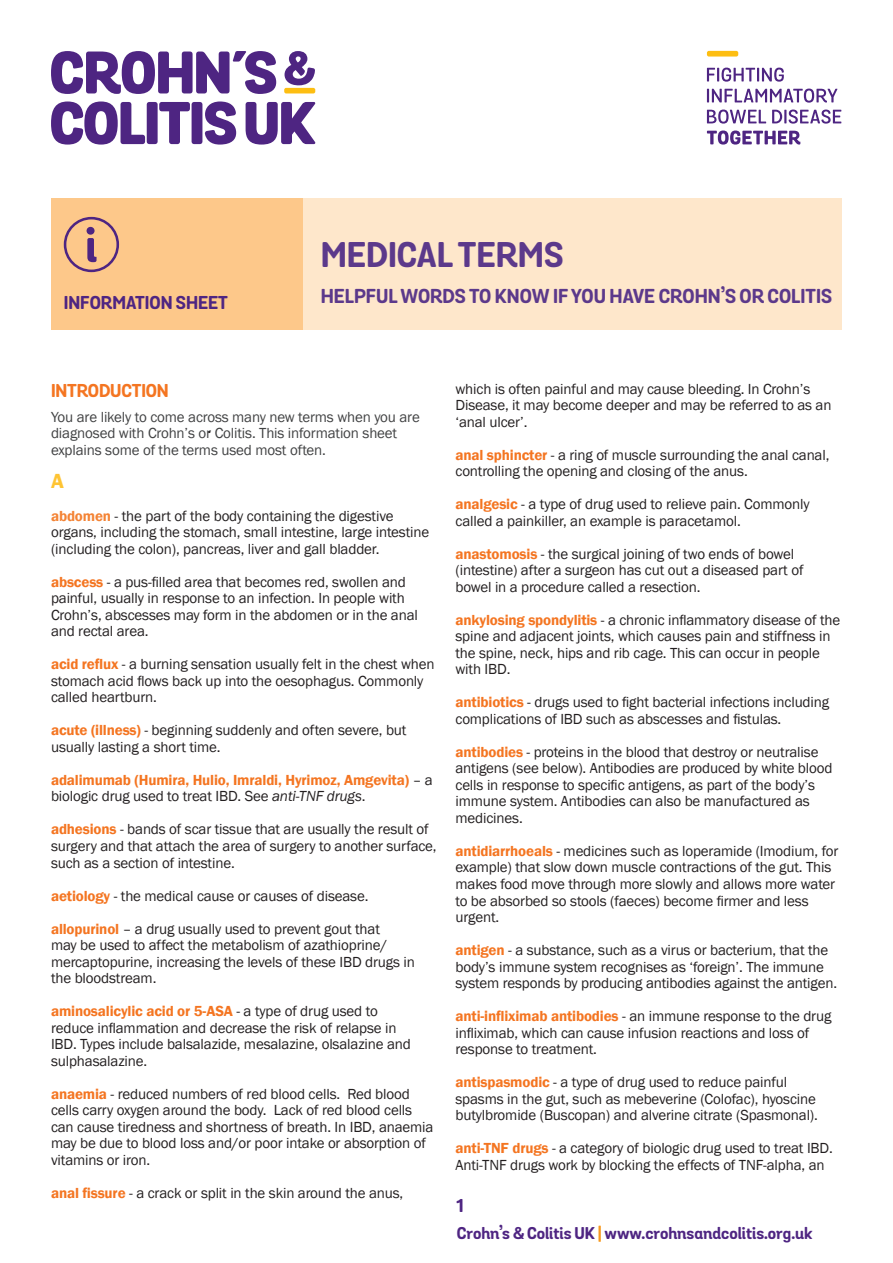
<style>
.page{position:relative;width:893px;height:1263px;background:#fff}
.page>*{position:absolute;margin:0;border:0;box-sizing:border-box;transform-origin:0 0}
.t1{font:700 34.5px "Grota Sans Alt Rounded";color:#5c398b}
.t2{font:600 21px "Franklin Gothic";color:#fec434}
.t3{font:700 19.5px "Grota Sans Alt Rounded";color:#5c398b}
.t4{font:700 18px "Grota Sans Alt Rounded";color:#4e2582}
.t5{font:700 18px "Grota Sans Alt Rounded";letter-spacing:-.01em;color:#f47521}
.t6{font:700 16.5px "Grota Sans Alt Rounded";color:#4e2582}
.t7{font:500 15.45px "Grota Sans Alt Rounded";color:#231f20}
.t8{font:15px/16.5px "Franklin Gothic";letter-spacing:-.01em;color:#231f20}
.t9{font:15px/16.5px "Franklin Gothic";letter-spacing:-.01em;color:#414243}
.t10{font:600 15px/16.5px "Franklin Gothic";letter-spacing:-.01em;color:#f47521}
.s1{font-weight:600;color:#f48334}
.s2{font-weight:600;color:#f47521}
.s3{font-weight:400;color:#231f20}
.s4{font-weight:400;font-style:italic;color:#231f20}
.s5{color:#f7981d}
</style>
<div class="page">
<div style="left:51px;top:198px;width:791px;height:132px;background:#fee7cb"></div>
<div style="left:51px;top:198px;width:252px;height:132px;background:#fdc88a"></div>
<svg style="left:64px;top:217px;width:55px;height:55px"></svg>
<svg style="left:51px;top:101px;width:94px;height:44px"></svg>
<div style="left:147px;top:102px;width:11px;height:42px;background:#4e2582;border-radius:3px"></div>
<svg style="left:159px;top:102px;width:31px;height:42px"></svg>
<div style="left:192px;top:102px;width:10px;height:42px;background:#4e2582;border-radius:3px"></div>
<svg style="left:205px;top:101px;width:31px;height:44px"></svg>
<svg style="left:246px;top:102px;width:70px;height:43px"></svg>
<svg style="left:284px;top:51px;width:31px;height:35px"></svg>
<svg style="left:51px;top:51px;width:225px;height:43px"></svg>
<svg style="left:707px;top:68px;width:77px;height:14px"></svg>
<svg style="left:707px;top:89px;width:130px;height:14px"></svg>
<svg style="left:707px;top:110px;width:59px;height:14px"></svg>
<svg style="left:772px;top:110px;width:69px;height:14px"></svg>
<svg style="left:707px;top:131px;width:93px;height:14px"></svg>
<div style="left:284px;top:88px;width:31px;height:5px;background:#fdbe12;border-radius:2px"></div>
<div style="left:707px;top:51px;width:31px;height:6px;background:#fdbe12;border-radius:2px"></div>
<p class="t4" style="left:64px;top:292px;width:166px">INFORMATION SHEET</p>
<h1 class="t1" style="left:321px;top:234px;width:244px">MEDICAL TERMS</h1>
<h3 class="t3" style="left:321px;top:284px;width:513px">HELPFUL WORDS TO KNOW IF YOU HAVE CROHN’S OR COLITIS</h3>
<p class="t5" style="left:51px;top:379px;width:119px">INTRODUCTION</p>
<p class="t9" style="left:51px;top:409px;width:370px">You are likely to come across many new terms when you are diagnosed with Crohn’s or Colitis. This information sheet explains some of the terms used most often.</p>
<h2 class="t2" style="left:51px;top:468px;width:14px">A</h2>
<p class="t8" style="left:51px;top:508px;width:380px"><span class="s1">abdomen</span> - the part of the body containing the digestive organs, including the stomach, small intestine, large intestine (including the colon), pancreas, liver and gall bladder.</p>
<p class="t8" style="left:51px;top:574px;width:368px"><span class="s2">abscess</span> - a pus-filled area that becomes red, swollen and painful, usually in response to an infection. In people with Crohn’s, abscesses may form in the abdomen or in the anal and rectal area.</p>
<p class="t8" style="left:51px;top:656px;width:385px"><span class="s2">acid reflux</span> - a burning sensation usually felt in the chest when stomach acid flows back up into the oesophagus. Commonly called heartburn.</p>
<p class="t8" style="left:51px;top:722px;width:357px"><span class="s2">acute (illness)</span> - beginning suddenly and often severe, but usually lasting a short time.</p>
<p class="t10" style="left:51px;top:772px;width:383px">adalimumab (Humira, Hulio, Imraldi, Hyrimoz, Amgevita) <span class="s3">– a biologic drug used to treat IBD. See</span> <span class="s4">anti-TNF drugs</span><span class="s3">.</span></p>
<p class="t8" style="left:51px;top:821px;width:387px"><span class="s2">adhesions</span> - bands of scar tissue that are usually the result of surgery and that attach the area of surgery to another surface, such as a section of intestine.</p>
<p class="t8" style="left:51px;top:887px;width:319px"><span class="s2">aetiology</span> - the medical cause or causes of disease.</p>
<p class="t8" style="left:51px;top:920px;width:365px"><span class="s2">allopurinol</span> – a drug usually used to prevent gout that<br>may be used to affect the metabolism of azathioprine/ mercaptopurine, increasing the levels of these IBD drugs in the bloodstream.</p>
<p class="t8" style="left:51px;top:1003px;width:361px"><span class="s2">aminosalicylic acid or 5-ASA</span> - a type of drug used to reduce inflammation and decrease the risk of relapse in IBD. Types include balsalazide, mesalazine, olsalazine and sulphasalazine.</p>
<p class="t8" style="left:51px;top:1085px;width:384px"><span class="s2">anaemia</span> - reduced numbers of red blood cells. Red blood cells carry oxygen around the body. Lack of red blood cells can cause tiredness and shortness of breath. In IBD, anaemia may be due to blood loss and/or poor intake or absorption of vitamins or iron.</p>
<p class="t8" style="left:51px;top:1184px;width:354px"><span class="s2">anal fissure</span> - a crack or split in the skin around the anus,</p>
<p class="t7" style="left:208px;top:419px;width:5px">.</p>
<p class="t8" style="left:455px;top:381px;width:377px">which is often painful and may cause bleeding. In Crohn’s<br>Disease, it may become deeper and may be referred to as an ‘anal ulcer’.</p>
<p class="t8" style="left:455px;top:447px;width:375px"><span class="s2">anal sphincter</span> - a ring of muscle surrounding the anal canal, controlling the opening and closing of the anus.</p>
<p class="t8" style="left:455px;top:496px;width:356px"><span class="s2">analgesic</span> - a type of drug used to relieve pain. Commonly called a painkiller, an example is paracetamol.</p>
<p class="t8" style="left:455px;top:546px;width:350px"><span class="s2">anastomosis</span> - the surgical joining of two ends of bowel (intestine) after a surgeon has cut out a diseased part of bowel in a procedure called a resection.</p>
<p class="t8" style="left:455px;top:612px;width:386px"><span class="s2">ankylosing spondylitis</span> - a chronic inflammatory disease of the spine and adjacent joints, which causes pain and stiffness in the spine, neck, hips and rib cage. This can occur in people with IBD.</p>
<p class="t8" style="left:455px;top:694px;width:375px"><span class="s2">antibiotics</span> - drugs used to fight bacterial infections including complications of IBD such as abscesses and fistulas.</p>
<p class="t8" style="left:455px;top:744px;width:379px"><span class="s2">antibodies</span> - proteins in the blood that destroy or neutralise antigens (see below). Antibodies are produced by white blood cells in response to specific antigens, as part of the body’s immune system. Antibodies can also be manufactured as medicines.</p>
<p class="t8" style="left:455px;top:843px;width:384px"><span class="s2">antidiarrhoeals</span> - medicines such as loperamide (Imodium, for example) that slow down muscle contractions of the gut. This makes food move through more slowly and allows more water to be absorbed so stools (faeces) become firmer and less urgent.</p>
<p class="t8" style="left:455px;top:942px;width:383px"><span class="s2">antigen</span> - a substance, such as a virus or bacterium, that the body’s immune system recognises as ‘foreign’. The immune system responds by producing antibodies against the antigen.</p>
<p class="t8" style="left:455px;top:1008px;width:377px"><span class="s2">anti-infliximab antibodies</span> - an immune response to the drug infliximab, which can cause infusion reactions and loss of response to treatment.</p>
<p class="t8" style="left:455px;top:1074px;width:364px"><span class="s2">antispasmodic</span> - a type of drug used to reduce painful spasms in the gut, such as mebeverine (Colofac), hyoscine butylbromide (Buscopan) and alverine citrate (Spasmonal).</p>
<p class="t8" style="left:455px;top:1140px;width:379px"><span class="s2">anti-TNF drugs</span> - a category of biologic drug used to treat IBD.<br>Anti-TNF drugs work by blocking the effects of TNF-alpha, an</p>
<p class="t4" style="left:456px;top:1194px;width:9px">1</p>
<p class="t6" style="left:457px;top:1223px;width:357px">Crohn’s &amp; Colitis UK <span class="s5">|</span> www.crohnsandcolitis.org.uk</p>
</div>
